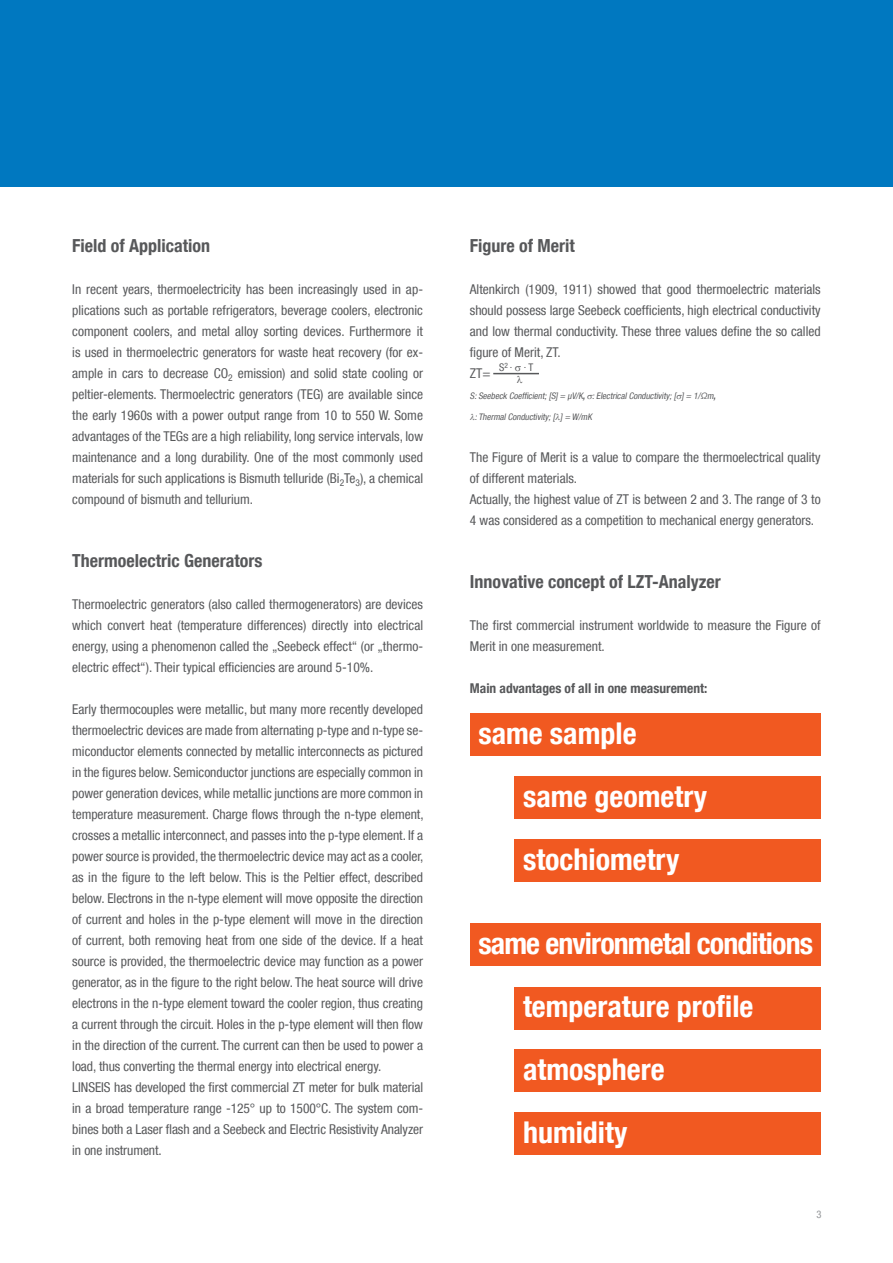
<style>
.page{position:relative;width:893px;height:1263px;background:#fff}
.page>*{position:absolute;margin:0;border:0;box-sizing:border-box;transform-origin:0 0}
.Fließtext_9pt{font:700 condensed 30px "Helvetica Neue LT Com";color:#fff}
.Fließtext_9pt-2{font:700 condensed 30px "Helvetica Neue LT Com";letter-spacing:-.03em;color:#fff}
.Überschrift_mittel{font:700 condensed 18px "Helvetica Neue LT Com";color:#57585a}
.Fließtext_9pt-3{font:condensed 13.5px/21px "Helvetica Neue LT Com";color:#57585a;text-align:justify}
.Überschrift_klein{font:700 condensed 13.5px "Helvetica Neue LT Com";color:#57585a}
.Schrift_klein{font:condensed 10.5px "Helvetica Neue LT Com";color:#57585a}
.Fließtext_9pt-4{font:condensed 10.5px "Helvetica Neue LT Com";color:#939598}
.Schrift_klein-2{font:10.5px "Symbol";color:#57585a}
.Fließtext_9pt-5{font:italic condensed 9px "Helvetica Neue LT Com";color:#57585a}
.s1{font-weight:700}
</style>
<div class="page">
<div style="left:0;top:0;width:893px;height:187px;background:#0078c0"></div>
<hr style="left:493px;top:373px;width:46px;height:1px;background:#57585a">
<div style="left:470px;top:714px;width:351px;height:42px;background:#f15921"></div>
<div style="left:514px;top:777px;width:307px;height:42px;background:#f15921"></div>
<div style="left:514px;top:840px;width:307px;height:42px;background:#f15921"></div>
<div style="left:470px;top:924px;width:351px;height:42px;background:#f15921"></div>
<div style="left:514px;top:987px;width:307px;height:43px;background:#f15921"></div>
<div style="left:514px;top:1050px;width:307px;height:42px;background:#f15921"></div>
<div style="left:514px;top:1113px;width:307px;height:42px;background:#f15921"></div>
<p class="Überschrift_mittel" style="left:72px;top:234px;width:139px">Field of Application</p>
<p class="Fließtext_9pt-3" style="left:72px;top:278px;width:352px">In recent years, thermoelectricity has been increasingly used in ap&shy;plications such as portable refrigerators, beverage coolers, electronic component coolers, and metal alloy sorting devices. Furthermore it is used in thermoelectric generators for waste heat recovery (for ex&shy;ample in cars to decrease CO<sub>2</sub> emission) and solid state cooling or peltier-elements. Thermoelectric generators (TEG) are available since the early 1960s with a power output range from 10 to 550 W. Some advantages of the TEGs are a high reliability, long service intervals, low maintenance and a long durability. One of the most commonly used materials for such applications is Bismuth telluride (Bi<sub>2</sub>Te<sub>3</sub>), a chemical compound of bismuth and tellurium.</p>
<p class="Überschrift_mittel" style="left:72px;top:549px;width:192px">Thermoelectric Generators</p>
<p class="Fließtext_9pt-3" style="left:72px;top:593px;width:352px">Thermoelectric generators (also called thermogenerators) are devices which convert heat (temperature differences) directly into electrical energy, using a phenomenon called the „Seebeck effect“ (or „thermo&shy;electric effect“). Their typical efficiencies are around 5-10%.</p>
<p class="Fließtext_9pt-3" style="left:72px;top:698px;width:353px">Early thermocouples were metallic, but many more recently developed thermoelectric devices are made from alternating p-type and n-type se&shy;miconductor elements connected by metallic interconnects as pictured in the figures below. Semiconductor junctions are especially common in power generation devices, while metallic junctions are more common in temperature measurement. Charge flows through the n-type element, crosses a metallic interconnect, and passes into the p-type element. If a power source is provided, the thermoelectric device may act as a cooler, as in the figure to the left below. This is the Peltier effect, described below. Electrons in the n-type element will move opposite the direction of current and holes in the p-type element will move in the direction of current, both removing heat from one side of the device. If a heat source is provided, the thermoelectric device may function as a power generator, as in the figure to the right below. The heat source will drive electrons in the n-type element toward the cooler region, thus creating a current through the circuit. Holes in the p-type element will then flow in the direction of the current. The current can then be used to power a load, thus converting the thermal energy into electrical energy.</p>
<p class="Fließtext_9pt-3" style="left:72px;top:1076px;width:352px">LINSEIS has developed the first commercial ZT meter for bulk material in a broad temperature range -125° up to 1500°C. The system com&shy;bines both a Laser flash and a Seebeck and Electric Resistivity Analyzer in one instrument.</p>
<p class="Überschrift_mittel" style="left:470px;top:234px;width:106px">Figure of Merit</p>
<p class="Fließtext_9pt-3" style="left:470px;top:278px;width:352px">Altenkirch (1909, 1911) showed that good thermoelectric materials should possess large Seebeck coefficients, high electrical conductivity and low thermal conductivity. These three values define the so called figure of Merit, ZT.</p>
<p class="Fließtext_9pt-3" style="left:470px;top:362px;width:22px">ZT=</p>
<p class="Fließtext_9pt-5" style="left:470px;top:390px;width:249px">S:Seebeck Coefficient;[S] = µV/K<span class="s1">,</span>▲:ElectricalConductivity;[▲] = 1/Ωm<span class="s1">,</span></p>
<p class="Fließtext_9pt-5" style="left:470px;top:411px;width:125px">●:ThermalConductivity;[●] = W/mK</p>
<p class="Fließtext_9pt-3" style="left:470px;top:446px;width:352px">The Figure of Merit is a value to compare the thermoelectrical quality of different materials.</p>
<p class="Fließtext_9pt-3" style="left:470px;top:488px;width:352px">Actually, the highest value of ZT is between 2 and 3. The range of 3 to<br>4 was considered as a competition to mechanical energy generators.</p>
<p class="Schrift_klein" style="left:499px;top:361px;width:35px">S<sup>2</sup> ∙ ▲ ∙ T</p>
<p class="Schrift_klein-2" style="left:517px;top:373px;width:7px">●</p>
<p class="Überschrift_mittel" style="left:470px;top:570px;width:252px">Innovative concept of LZT-Analyzer</p>
<p class="Fließtext_9pt-3" style="left:470px;top:614px;width:352px">The first commercial instrument worldwide to measure the Figure of<br>Merit in one measurement.</p>
<p class="Überschrift_klein" style="left:470px;top:680px;width:239px">Main advantages of all in one measurement:</p>
<p class="Fließtext_9pt" style="left:478px;top:715px;width:160px">same sample</p>
<p class="Fließtext_9pt" style="left:523px;top:778px;width:186px">same geometry</p>
<p class="Fließtext_9pt" style="left:523px;top:841px;width:158px">stochiometry</p>
<p class="Fließtext_9pt-2" style="left:478px;top:925px;width:336px">same environmetal conditions</p>
<p class="Fließtext_9pt" style="left:523px;top:988px;width:232px">temperature profile</p>
<p class="Fließtext_9pt" style="left:523px;top:1051px;width:143px">atmosphere</p>
<p class="Fließtext_9pt" style="left:523px;top:1114px;width:106px">humidity</p>
<p class="Fließtext_9pt-4" style="left:816px;top:1208px;width:7px">3</p>
</div>
